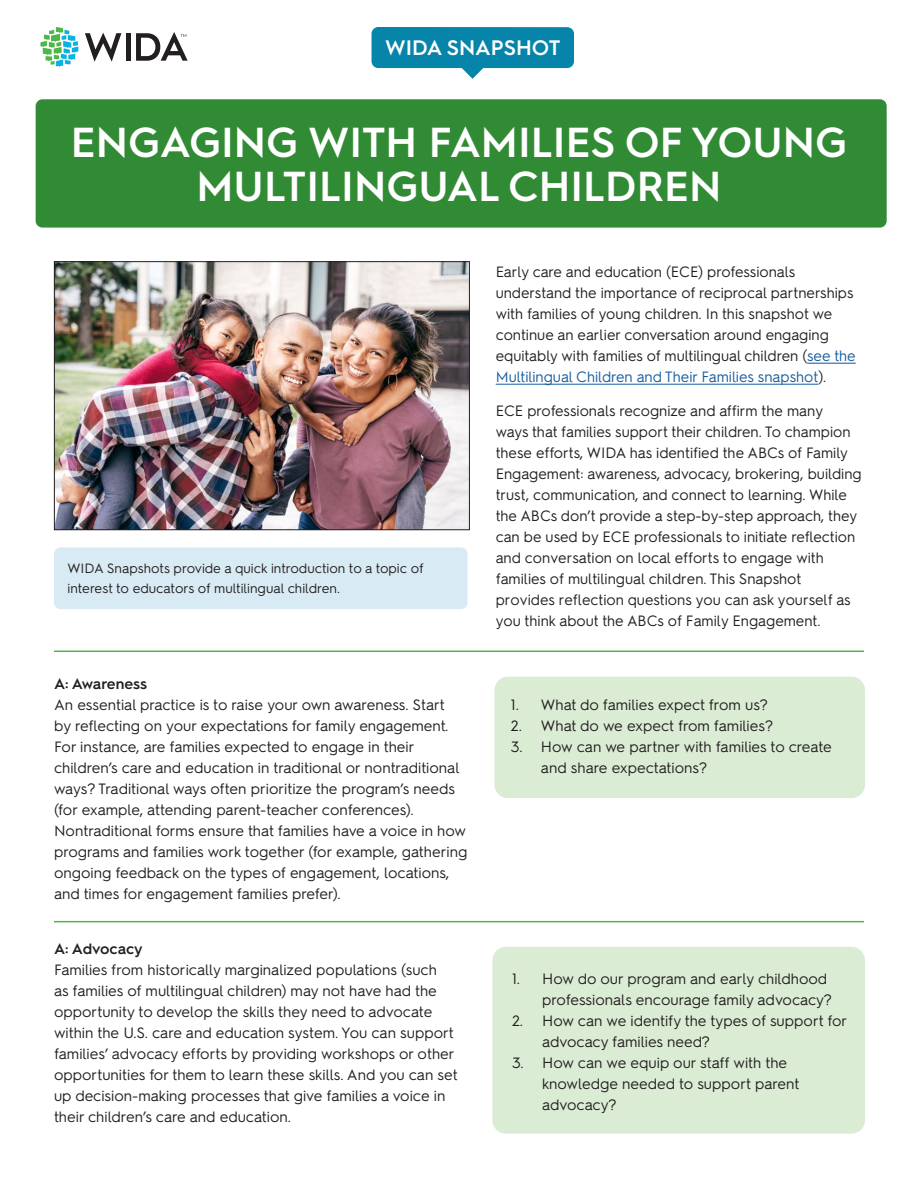
<style>
.page{position:relative;width:918px;height:1188px;background:#fff}
.page>*{position:absolute;margin:0;border:0;box-sizing:border-box;transform-origin:0 0}
.t1{font:600 42px/44.4px "Hurme Geometric Sans 2";color:#fff;text-align:center}
.t2{font:600 21px "Hurme Geometric Sans 2";color:#fff}
.Body_text{font:15px/21px "Hurme Geometric Sans 2";color:#231f20}
.tab{font:15px/21px "Hurme Geometric Sans 2";color:#231f20}
.H4{font:600 15px "Hurme Geometric Sans 2";color:#231f20}
.Body_text-2{font:13.5px/19.5px "Hurme Geometric Sans 2";color:#231f20}
.s1{color:#175d9e}
</style>
<div class="page">
<div style="left:36px;top:99px;width:851px;height:129px;background:#318b34;border-radius:7px"></div>
<img style="left:56px;top:263px;width:412px;height:265px">
<div style="left:54px;top:261px;width:416px;height:269px;border:1px solid #231f20"></div>
<div style="left:494px;top:677px;width:371px;height:121px;background:#daecd4;border-radius:14px"></div>
<div style="left:492px;top:947px;width:373px;height:187px;background:#daecd4;border-radius:14px"></div>
<div style="left:372px;top:27px;width:202px;height:41px;background:#0684a9;border-radius:7px"></div>
<svg style="left:41px;top:27px;width:37px;height:40px"></svg>
<svg style="left:85px;top:33px;width:36px;height:29px"></svg>
<div style="left:126px;top:33px;width:5px;height:28px;background:#231f20"></div>
<svg style="left:136px;top:32px;width:52px;height:29px"></svg>
<svg style="left:459px;top:68px;width:27px;height:11px"></svg>
<hr style="left:54px;top:651px;width:810px;height:1px;background:#4cb848">
<hr style="left:54px;top:921px;width:810px;height:1px;background:#4cb848">
<div style="left:54px;top:547px;width:414px;height:62px;background:#d8ebf4;border-radius:7px"></div>
<hr style="left:807px;top:363px;width:49px;height:1px;background:#175d9e">
<hr style="left:496px;top:384px;width:322px;height:1px;background:#175d9e">
<p class="t2" style="left:385px;top:33px;width:177px">WIDA SNAPSHOT</p>
<h1 class="t1" style="left:71px;top:117px;width:778px">ENGAGING WITH FAMILIES OF YOUNG<br>MULTILINGUAL CHILDREN</h1>
<p class="Body_text-2" style="left:68px;top:558px;width:358px">WIDA Snapshots provide a quick introduction to a topic of interest to educators of multilingual children.</p>
<h2 class="H4" style="left:54px;top:673px;width:95px">A: Awareness</h2>
<p class="Body_text" style="left:54px;top:693px;width:415px">An essential practice is to raise your own awareness. Start<br>by reflecting on your expectations for family engagement.<br>For instance, are families expected to engage in their children’s care and education in traditional or nontraditional ways? Traditional ways often prioritize the program’s needs (for example, attending parent-teacher conferences).<br>Nontraditional forms ensure that families have a voice in how programs and families work together (for example, gathering ongoing feedback on the types of engagement, locations, and times for engagement families prefer).</p>
<h2 class="H4" style="left:54px;top:938px;width:90px">A: Advocacy</h2>
<p class="Body_text" style="left:54px;top:959px;width:405px">Families from historically marginalized populations (such<br>as families of multilingual children) may not have had the opportunity to develop the skills they need to advocate within the U.S. care and education system. You can support families’ advocacy efforts by providing workshops or other opportunities for them to learn these skills. And you can set up decision-making processes that give families a voice in their children’s care and education.</p>
<p class="Body_text" style="left:496px;top:260px;width:362px">Early care and education (ECE) professionals understand the importance of reciprocal partnerships with families of young children. In this snapshot we continue an earlier conversation around engaging equitably with families of multilingual children (<span class="s1">see the Multilingual Children and Their Families snapshot</span>).</p>
<p class="Body_text" style="left:496px;top:399px;width:367px">ECE professionals recognize and affirm the many<br>ways that families support their children. To champion these efforts, WIDA has identified the ABCs of Family Engagement: awareness, advocacy, brokering, building trust, communication, and connect to learning. While the ABCs don’t provide a step-by-step approach, they can be used by ECE professionals to initiate reflection and conversation on local efforts to engage with families of multilingual children. This Snapshot provides reflection questions you can ask yourself as you think about the ABCs of Family Engagement.</p>
<p class="tab" style="left:511px;top:694px;width:259px">1. What do families expect from us?</p>
<p class="tab" style="left:511px;top:715px;width:264px">2. What do we expect from families?</p>
<p class="tab" style="left:541px;top:736px;width:292px;text-indent:-30px">3. How can we partner with families to create and share expectations?</p>
<p class="tab" style="left:542px;top:967px;width:291px;text-indent:-30px">1. How do our program and early childhood professionals encourage family advocacy?</p>
<p class="tab" style="left:542px;top:1009px;width:307px;text-indent:-30px">2. How can we identify the types of support for advocacy families need?</p>
<p class="tab" style="left:542px;top:1051px;width:259px;text-indent:-30px">3. How can we equip our staff with the knowledge needed to support parent advocacy?</p>
</div>
